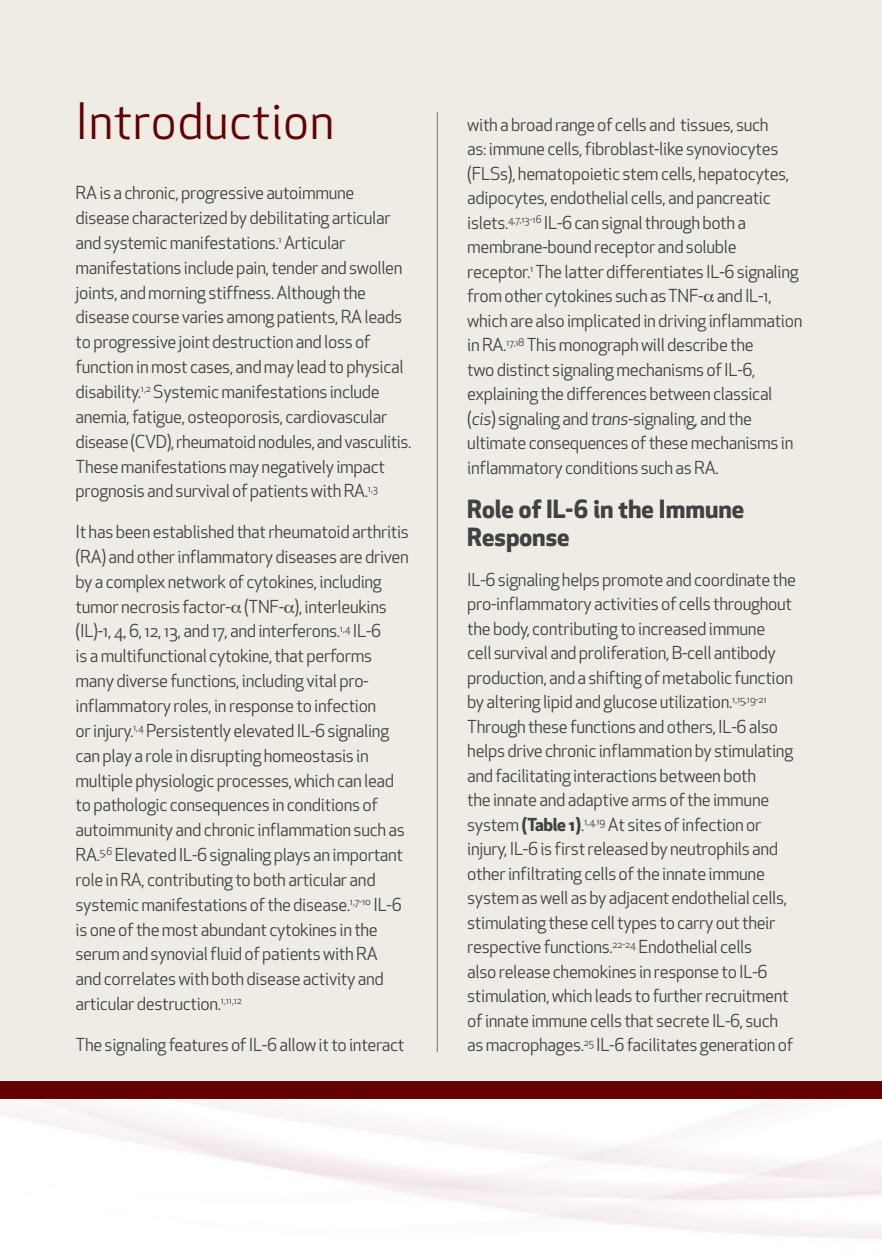
<style>
.page{position:relative;width:882px;height:1260px;background:#fff}
.page>*{position:absolute;margin:0;border:0;box-sizing:border-box;transform-origin:0 0}
.t1{font:49px "Apex New";letter-spacing:.01em;color:#650000}
.t2{font:700 24.5px/28px "Apex New";color:#414042}
.t3{font:17.5px/24.5px "Apex New";letter-spacing:-.02em;color:#414042}
.s1{font-style:italic}
.s2{font-weight:700}
</style>
<div class="page">
<div style="left:0;top:0;width:882px;height:1099px;background:#efece5"></div>
<div style="left:0;top:1082px;width:882px;height:17px;background:#650000"></div>
<hr style="left:437px;top:112px;width:1px;height:940px;background:#8d6568">
<h1 class="t1" style="left:76px;top:93px;width:260px">Introduction</h1>
<p class="t3" style="left:76px;top:181px;width:337px">RA is a chronic, progressive autoimmune disease characterized by debilitating articular and systemic manifestations.<sup>1</sup> Articular manifestations include pain, tender and swollen joints, and morning stiffness. Although the disease course varies among patients, RA leads to progressive joint destruction and loss of function in most cases, and may lead to physical disability.<sup>1,2</sup> Systemic manifestations include anemia, fatigue, osteoporosis, cardiovascular disease (CVD), rheumatoid nodules, and vasculitis.<br>These manifestations may negatively impact prognosis and survival of patients with RA.<sup>1,3</sup></p>
<p class="t3" style="left:76px;top:520px;width:335px">It has been established that rheumatoid arthritis (RA) and other inflammatory diseases are driven by a complex network of cytokines, including tumor necrosis factor- (TNF- ), interleukins (IL)-1, 4, 6, 12, 13, and 17, and interferons.<sup>1,4</sup> IL-6<br>is a multifunctional cytokine, that performs many diverse functions, including vital pro&shy;inflammatory roles, in response to infection<br>or injury.<sup>1,4</sup> Persistently elevated IL-6 signaling can play a role in disrupting homeostasis in multiple physiologic processes, which can lead to pathologic consequences in conditions of autoimmunity and chronic inflammation such as RA.<sup>5,6</sup> Elevated IL-6 signaling plays an important role in RA, contributing to both articular and systemic manifestations of the disease.<sup>1,7-10</sup> IL-6 is one of the most abundant cytokines in the serum and synovial fluid of patients with RA<br>and correlates with both disease activity and articular destruction.<sup>1,11,12</sup></p>
<p class="t3" style="left:76px;top:1033px;width:330px">The signaling features of IL-6 allow it to interact</p>
<p class="t3" style="left:467px;top:113px;width:337px">with a broad range of cells and tissues, such<br>as: immune cells, fibroblast-like synoviocytes (FLSs), hematopoietic stem cells, hepatocytes, adipocytes, endothelial cells, and pancreatic islets.<sup>4,7,13-16</sup> IL-6 can signal through both a membrane-bound receptor and soluble receptor.<sup>1</sup> The latter differentiates IL-6 signaling from other cytokines such as TNF- and IL-1, which are also implicated in driving inflammation in RA.<sup>17,18</sup> This monograph will describe the<br>two distinct signaling mechanisms of IL-6, explaining the differences between classical (<span class="s1">cis</span>) signaling and <span class="s1">trans</span>-signaling, and the ultimate consequences of these mechanisms in inflammatory conditions such as RA.</p>
<h2 class="t2" style="left:467px;top:495px;width:279px">Role of IL-6 in the Immune<br>Response</h2>
<p class="t3" style="left:467px;top:568px;width:330px">IL-6 signaling helps promote and coordinate the pro-inflammatory activities of cells throughout the body, contributing to increased immune<br>cell survival and proliferation, B-cell antibody production, and a shifting of metabolic function by altering lipid and glucose utilization.<sup>1,15,19-21<br></sup>Through these functions and others, IL-6 also helps drive chronic inflammation by stimulating and facilitating interactions between both<br>the innate and adaptive arms of the immune system <span class="s2">(Table 1)</span>.<sup>1,4,19</sup> At sites of infection or injury, IL-6 is first released by neutrophils and other infiltrating cells of the innate immune system as well as by adjacent endothelial cells, stimulating these cell types to carry out their respective functions.<sup>22-24</sup> Endothelial cells<br>also release chemokines in response to IL-6 stimulation, which leads to further recruitment of innate immune cells that secrete IL-6, such as macrophages.<sup>25</sup> IL-6 facilitates generation of</p>
</div>
